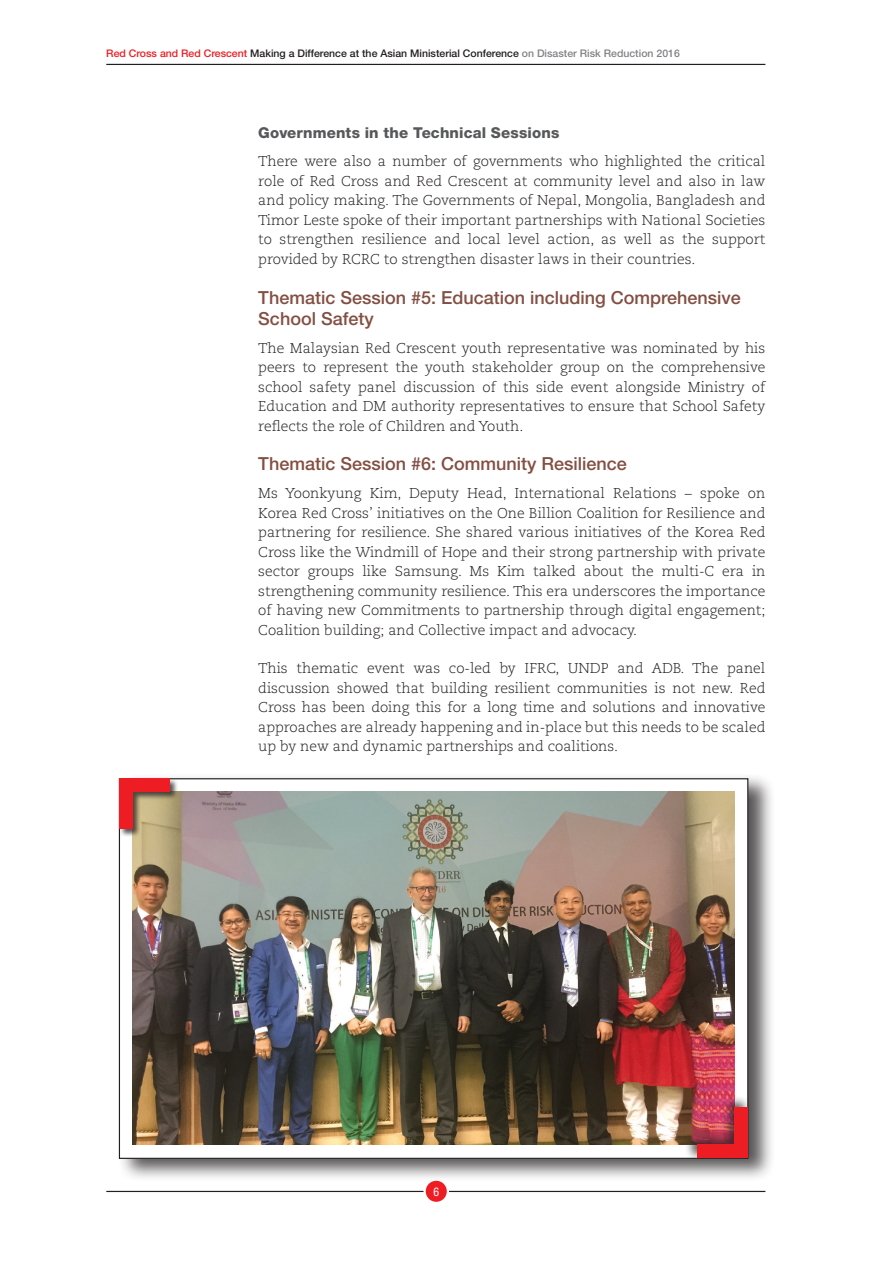
<style>
.page{position:relative;width:893px;height:1263px;background:#fff}
.page>*{position:absolute;margin:0;border:0;box-sizing:border-box;transform-origin:0 0}
.t1{font:500 18px/21px "Helvetica Neue LT Std";color:#834f42}
.t2{font:800 15px "Helvetica Neue LT Std";letter-spacing:.01em;color:#57585a}
.t3{font:300 14.25px/19.5px "Caecilia LT Std";color:#231f20;text-align:justify}
.t4{font:condensed 12px "Helvetica Neue LT Std";color:#fff}
.t5{font:500 10.5px "Helvetica Neue LT Std";color:#231f20}
.s1{color:#ee1d23}
.s2{color:#808285}
</style>
<div class="page">
<hr style="left:106px;top:64px;width:659px;height:1px;background:#231f20">
<hr style="left:106px;top:1191px;width:659px;height:1px;background:#231f20">
<div style="left:425px;top:1180px;width:23px;height:23px;background:#ee1d23;border-radius:50%"></div>
<div style="left:423px;top:1178px;width:26px;height:26px;border:2px solid #fff;border-radius:50%"></div>
<div style="left:117px;top:773px;width:658px;height:409px;background:#231f20;opacity:.75"></div>
<div style="left:119px;top:779px;width:629px;height:379px;background:#fff"></div>
<img style="left:133px;top:792px;width:601px;height:352px">
<div style="left:684px;top:1095px;width:67px;height:66px;background:#231f20;opacity:.75"></div>
<div style="left:734px;top:1108px;width:14px;height:50px;background:#ee1d23"></div>
<div style="left:697px;top:1144px;width:51px;height:14px;background:#ee1d23"></div>
<div style="left:119px;top:778px;width:59px;height:60px;background:#231f20;opacity:.75"></div>
<div style="left:119px;top:778px;width:14px;height:51px;background:#ee1d23"></div>
<div style="left:119px;top:778px;width:50px;height:14px;background:#ee1d23"></div>
<p class="t5" style="left:106px;top:47px;width:575px"><span class="s1">Red Cross and Red Crescent</span> Making a Difference at the Asian Ministerial Conference <span class="s2">on Disaster Risk Reduction 2016</span></p>
<p class="t2" style="left:258px;top:124px;width:303px">Governments in the Technical Sessions</p>
<p class="t3" style="left:258px;top:152px;width:509px">There were also a number of governments who highlighted the critical role of Red Cross and Red Crescent at community level and also in law and policy making. The Governments of Nepal, Mongolia, Bangladesh and Timor Leste spoke of their important partnerships with National Societies to strengthen resilience and local level action, as well as the support provided by RCRC to strengthen disaster laws in their countries.</p>
<p class="t1" style="left:258px;top:286px;width:484px">Thematic Session #5: Education including Comprehensive<br>School Safety</p>
<p class="t3" style="left:258px;top:338px;width:509px">The Malaysian Red Crescent youth representative was nominated by his peers to represent the youth stakeholder group on the comprehensive school safety panel discussion of this side event alongside Ministry of Education and DM authority representatives to ensure that School Safety reflects the role of Children and Youth.</p>
<p class="t1" style="left:258px;top:453px;width:370px">Thematic Session #6: Community Resilience</p>
<p class="t3" style="left:258px;top:484px;width:509px">Ms Yoonkyung Kim, Deputy Head, International Relations – spoke on Korea Red Cross’ initiatives on the One Billion Coalition for Resilience and partnering for resilience. She shared various initiatives of the Korea Red Cross like the Windmill of Hope and their strong partnership with private sector groups like Samsung. Ms Kim talked about the multi-C era in strengthening community resilience. This era underscores the importance of having new Commitments to partnership through digital engagement; Coalition building; and Collective impact and advocacy.</p>
<p class="t3" style="left:258px;top:659px;width:509px">This thematic event was co-led by IFRC, UNDP and ADB. The panel discussion showed that building resilient communities is not new. Red Cross has been doing this for a long time and solutions and innovative approaches are already happening and in-place but this needs to be scaled up by new and dynamic partnerships and coalitions.</p>
<p class="t4" style="left:433px;top:1184px;width:7px">6</p>
</div>
